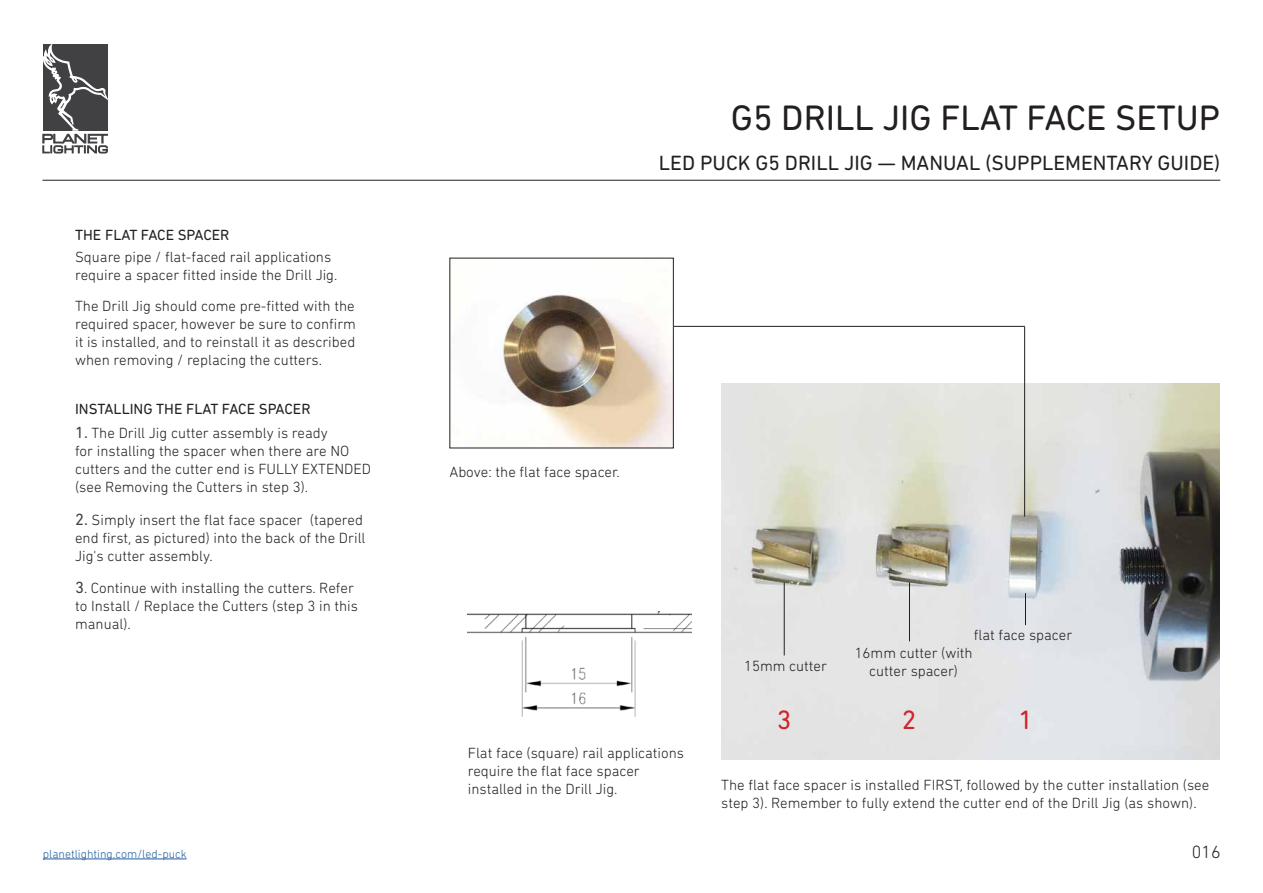
<style>
.page{position:relative;width:1263px;height:893px;background:#fff}
.page>*{position:absolute;margin:0;border:0;box-sizing:border-box;transform-origin:0 0}
.t1{font:36px "DIN Next Rounded LT Pro";color:#231f20}
.t2{font:27px "DIN Next Rounded LT Pro";color:#d2232a}
.t3{font:21px "DIN Next Rounded LT Pro";color:#231f20}
.t4{font:300 18px "DIN Next Rounded LT Pro";color:#231f20}
.t5{font:300 15px/18px "DIN Next Rounded LT Pro";color:#231f20}
.t6{font:15px "DIN Next Rounded LT Pro";color:#231f20}
.t7{font:300 12px "DIN Next Rounded LT Pro";color:#215e9f}
.s1{font-weight:400;font-size:16.5px;color:#414142}
</style>
<div class="page">
<hr style="left:43px;top:859px;width:144px;height:1px;background:#215e9f">
<svg style="left:42px;top:44px;width:66px;height:109px"></svg>
<img style="left:468px;top:612px;width:223px;height:105px">
<hr style="left:43px;top:180px;width:1177px;height:1px;background:#231f20">
<img style="left:721px;top:384px;width:498px;height:375px">
<hr style="left:909px;top:582px;width:1px;height:59px;background:#231f20">
<hr style="left:1025px;top:593px;width:1px;height:32px;background:#231f20">
<hr style="left:784px;top:582px;width:1px;height:73px;background:#231f20">
<hr style="left:655px;top:326px;width:370px;height:1px;background:#231f20">
<hr style="left:1024px;top:327px;width:1px;height:190px;background:#231f20">
<img style="left:499px;top:294px;width:173px;height:152px">
<h1 class="t1" style="left:731px;top:97px;width:491px">G5 DRILL JIG FLAT FACE SETUP</h1>
<p class="t6" style="left:75px;top:226px;width:156px">THE FLAT FACE SPACER</p>
<p class="t5" style="left:75px;top:248px;width:264px">Square pipe / flat-faced rail applications require a spacer fitted inside the Drill Jig.</p>
<p class="t5" style="left:75px;top:297px;width:282px;text-align:justify">The Drill Jig should come pre-fitted with the required spacer, however be sure to confirm it is installed, and to reinstall it as described when removing / replacing the cutters.</p>
<p class="t6" style="left:75px;top:400px;width:237px">INSTALLING THE FLAT FACE SPACER</p>
<p class="t5" style="left:75px;top:424px;width:297px"><span class="s1">1.</span> The Drill Jig cutter assembly is ready<br>for installing the spacer when there are NO cutters and the cutter end is FULLY EXTENDED (see Removing the Cutters in step 3).</p>
<p class="t5" style="left:75px;top:510px;width:292px"><span class="s1">2.</span> Simply insert the flat face spacer (tapered end first, as pictured) into the back of the Drill<br>Jig's cutter assembly.</p>
<p class="t5" style="left:75px;top:579px;width:284px"><span class="s1">3</span>. Continue with installing the cutters. Refer to Install / Replace the Cutters (step 3 in this manual).</p>
<h3 class="t3" style="left:659px;top:151px;width:563px">LED PUCK G5 DRILL JIG — MANUAL (SUPPLEMENTARY GUIDE)</h3>
<p class="t5" style="left:449px;top:463px;width:172px">Above: the flat face spacer.</p>
<p class="t5" style="left:974px;top:625px;width:100px">flat face spacer</p>
<p class="t5" style="left:855px;top:644px;width:120px;text-align:center">16mm cutter (with cutter spacer)</p>
<p class="t5" style="left:744px;top:656px;width:84px">15mm cutter</p>
<h2 class="t2" style="left:777px;top:704px;width:16px">3</h2>
<h2 class="t2" style="left:902px;top:704px;width:16px">2</h2>
<h2 class="t2" style="left:1018px;top:704px;width:16px">1</h2>
<p class="t5" style="left:468px;top:744px;width:218px">Flat face (square) rail applications require the flat face spacer installed in the Drill Jig.</p>
<p class="t5" style="left:721px;top:776px;width:490px">The flat face spacer is installed FIRST, followed by the cutter installation (see step 3). Remember to fully extend the cutter end of the Drill Jig (as shown).</p>
<p class="t7" style="left:43px;top:847px;width:145px">planetlighting.com/led-puck</p>
<p class="t4" style="left:1192px;top:841px;width:30px">016</p>
</div>
